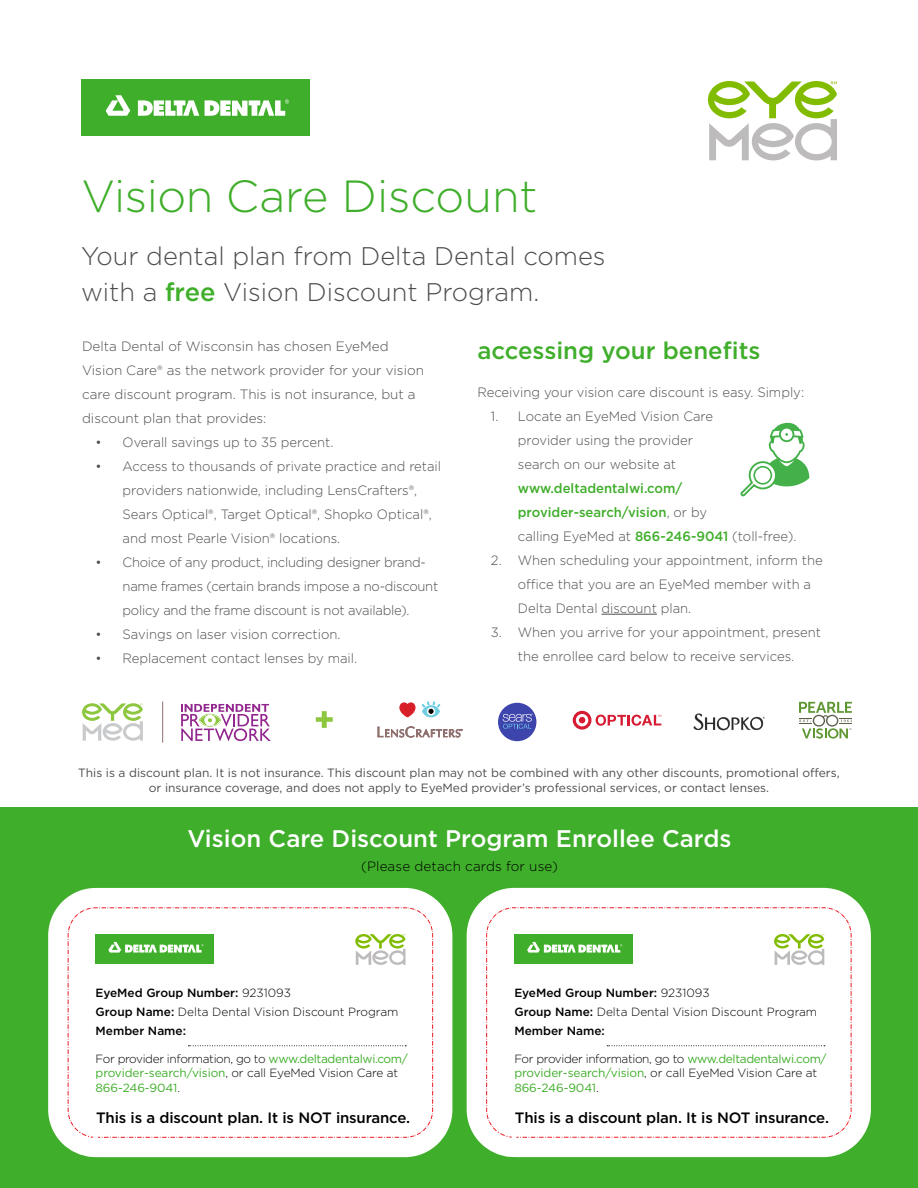
<style>
.page{position:relative;width:918px;height:1188px;background:#fff}
.page>*{position:absolute;margin:0;border:0;box-sizing:border-box;transform-origin:0 0}
.t1{font:300 45px "Gotham";color:#3fae2a}
.t2{font:300 25.5px/36px "Gotham";color:#4d4d4f}
.t3{font:500 24px "Gotham";color:#fff}
.t4{font:500 24px "Gotham";color:#3fae2a}
.t5{font:500 15px "Gotham";letter-spacing:-.01em;color:#000}
.t6{font:300 13.5px/24px "Gotham";color:#4d4d4f}
.t7{font:300 13.5px/24px "Gotham";letter-spacing:-.02em;color:#4d4d4f}
.t8{font:500 13.5px/24px "Gotham";color:#3fae2a}
.t9{font:300 13.5px "Gotham";letter-spacing:.01em;color:#000}
.t10{font:12px/14.4px "Gotham";color:#4d4d4f;text-align:center}
.t11{font:11.85px/14.2px "Gotham";letter-spacing:-.01em;color:#3fae2a}
.t12{font:500 11.85px/19.4px "Gotham";color:#000}
.s1{font-weight:500;color:#3fae2a}
.s2{font-weight:300;color:#4d4d4f}
.s3{font-weight:300}
.s4{font-weight:300;color:#000}
</style>
<div class="page">
<hr style="left:602px;top:614px;width:55px;height:1px;background:#4d4d4f">
<div style="left:81px;top:80px;width:229px;height:56px;background:#3fae2a"></div>
<svg style="left:106px;top:95px;width:24px;height:21px"></svg>
<svg style="left:138px;top:100px;width:61px;height:16px"></svg>
<svg style="left:205px;top:100px;width:84px;height:16px"></svg>
<svg style="left:708px;top:81px;width:129px;height:79px"></svg>
<svg style="left:740px;top:423px;width:69px;height:74px"></svg>
<div style="left:754px;top:467px;width:17px;height:17px;background:#fff;border-radius:50%"></div>
<div style="left:753px;top:466px;width:19px;height:19px;border:2px solid #43b049;border-radius:50%"></div>
<svg style="left:573px;top:711px;width:88px;height:19px"></svg>
<svg style="left:799px;top:702px;width:53px;height:37px"></svg>
<svg style="left:316px;top:711px;width:17px;height:17px"></svg>
<svg style="left:181px;top:704px;width:90px;height:37px"></svg>
<svg style="left:378px;top:727px;width:84px;height:10px"></svg>
<svg style="left:400px;top:703px;width:15px;height:14px"></svg>
<svg style="left:422px;top:702px;width:18px;height:15px"></svg>
<div style="left:498px;top:703px;width:38px;height:38px;background:#3d44ac;border-radius:50%"></div>
<svg style="left:503px;top:713px;width:30px;height:16px"></svg>
<svg style="left:82px;top:703px;width:61px;height:38px"></svg>
<hr style="left:162px;top:702px;width:1px;height:40px;background:#8f706e">
<img style="left:693px;top:713px;width:72px;height:18px">
<div style="left:1px;top:808px;width:917px;height:380px;background:#3fae2a"></div>
<svg style="left:48px;top:888px;width:404px;height:269px;background:#eff8ed"></svg>
<svg style="left:467px;top:888px;width:404px;height:269px;background:#eff8ee"></svg>
<div style="left:486px;top:907px;width:32px;height:231px;background:#fff"></div>
<div style="left:514px;top:934px;width:119px;height:29px;background:#3fae2a"></div>
<svg style="left:67px;top:907px;width:366px;height:231px;background:#f7f9f4"></svg>
<svg style="left:518px;top:907px;width:334px;height:231px;background:#f6f9f3"></svg>
<h1 class="t1" style="left:82px;top:168px;width:458px">Vision Care Discount</h1>
<h2 class="t2" style="left:81px;top:237px;width:526px">Your dental plan from Delta Dental comes with a <span class="s1">free</span> Vision Discount Program.</h2>
<p class="t6" style="left:82px;top:334px;width:343px">Delta Dental of Wisconsin has chosen EyeMed Vision Care® as the network provider for your vision care discount program. This is not insurance, but a discount plan that provides:</p>
<p class="t6" style="left:96px;top:430px;width:239px">• Overall savings up to 35 percent.</p>
<p class="t6" style="left:123px;top:454px;width:320px;text-indent:-27px">• Access to thousands of private practice and retail providers nationwide, including LensCrafters®, Sears Optical®, Target Optical®, Shopko Optical®, and most Pearle Vision® locations.</p>
<p class="t7" style="left:123px;top:550px;width:317px;text-indent:-27px">• Choice of any product, including designer brand&shy;name frames (certain brands impose a no-discount policy and the frame discount is not available).</p>
<p class="t6" style="left:96px;top:622px;width:246px">• Savings on laser vision correction.</p>
<p class="t6" style="left:96px;top:646px;width:263px">• Replacement contact lenses by mail.</p>
<h3 class="t4" style="left:477px;top:335px;width:285px">accessing your benefits</h3>
<p class="t6" style="left:477px;top:380px;width:328px">Receiving your vision care discount is easy. Simply:</p>
<p class="t6" style="left:518px;top:404px;width:197px;text-indent:-27px">1. Locate an EyeMed Vision Care provider using the provider search on our website at</p>
<p class="t8" style="left:518px;top:476px;width:280px">www.deltadentalwi.com/ provider-search/vision<span class="s2">, or by<br>calling EyeMed at</span> 866-246-9041 <span class="s2">(toll-free).</span></p>
<p class="t6" style="left:518px;top:548px;width:306px;text-indent:-27px">2. When scheduling your appointment, inform the office that you are an EyeMed member with a<br>Delta Dental discount plan.</p>
<p class="t6" style="left:491px;top:620px;width:332px;text-align:center">3. When you arrive for your appointment, present the enrollee card below to receive services.</p>
<p class="t10" style="left:78px;top:765px;width:763px">This is a discount plan. It is not insurance. This discount plan may not be combined with any other discounts, promotional offers, or insurance coverage, and does not apply to EyeMed provider’s professional services, or contact lenses.</p>
<h3 class="t3" style="left:187px;top:823px;width:546px">Vision Care Discount Program Enrollee Cards</h3>
<p class="t9" style="left:361px;top:857px;width:198px">(Please detach cards for use)</p>
<p class="t12" style="left:96px;top:983px;width:304px">EyeMed Group Number: <span class="s3">9231093<br></span>Group Name: <span class="s3">Delta Dental Vision Discount Program<br></span>Member Name:</p>
<p class="t11" style="left:96px;top:1052px;width:314px"><span class="s4">For provider information, go to</span> www.deltadentalwi.com/ provider-search/vision<span class="s4">, or call EyeMed Vision Care at<br></span>866-246-9041<span class="s4">.</span></p>
<p class="t12" style="left:514px;top:983px;width:304px">EyeMed Group Number: <span class="s3">9231093<br></span>Group Name: <span class="s3">Delta Dental Vision Discount Program<br></span>Member Name:</p>
<p class="t11" style="left:514px;top:1052px;width:314px"><span class="s4">For provider information, go to</span> www.deltadentalwi.com/ provider-search/vision<span class="s4">, or call EyeMed Vision Care at<br></span>866-246-9041<span class="s4">.</span></p>
<p class="t5" style="left:96px;top:1108px;width:316px">This is a discount plan. It is NOT insurance.</p>
<p class="t5" style="left:515px;top:1108px;width:316px">This is a discount plan. It is NOT insurance.</p>
</div>
